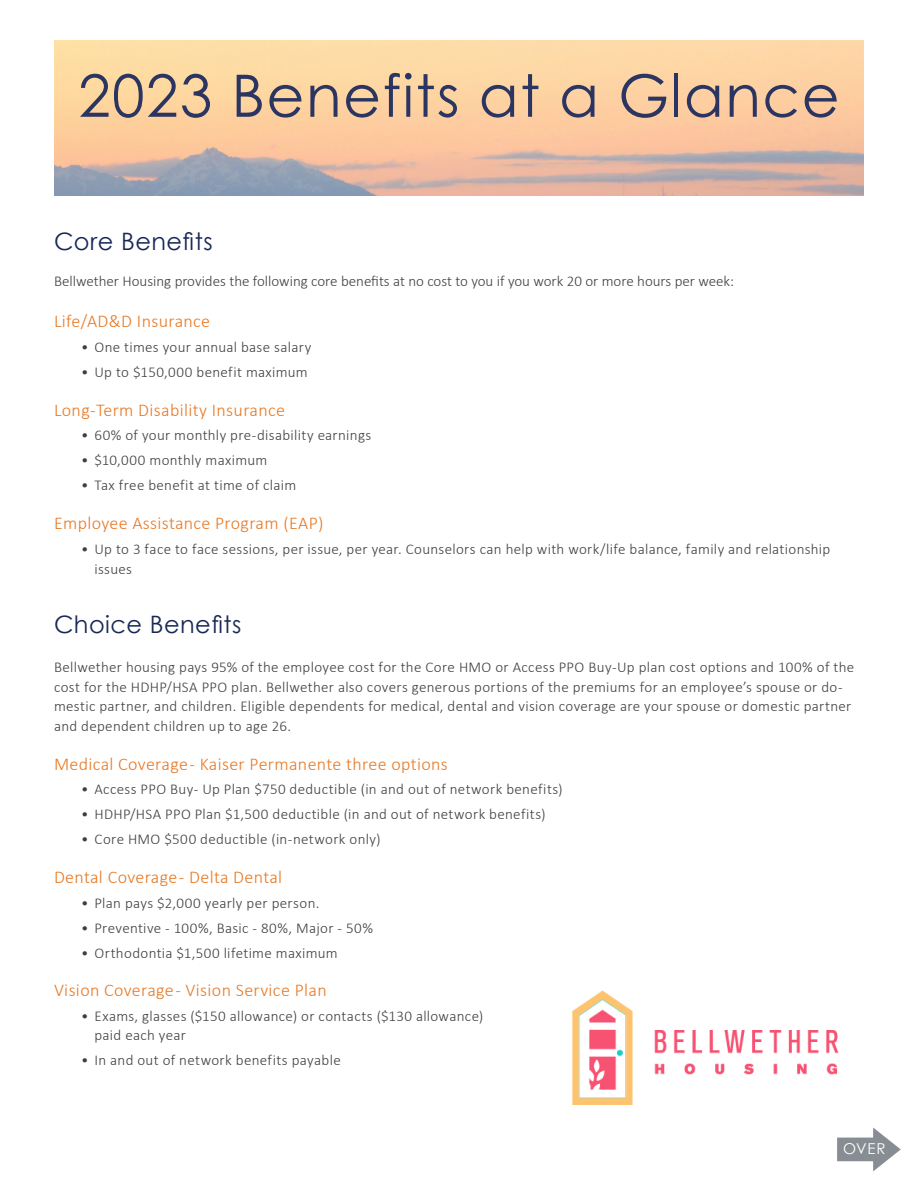
<style>
.page{position:relative;width:918px;height:1188px;background:#fff}
.page>*{position:absolute;margin:0;border:0;box-sizing:border-box;transform-origin:0 0}
.t1{font:58.5px "Century Gothic";letter-spacing:.025em;color:#2b3561}
.t2{font:24px "Century Gothic";letter-spacing:.02em;color:#182757}
.t3{font:300 18px "Calibri";letter-spacing:.02em;color:#e77823}
.SubHead_2_-_Notices{font:300 15px/19.5px "Calibri";letter-spacing:.02em;color:#3e3e3f}
.SubHead_2_-_Notices-2{font:300 15px "Calibri";color:#3e3e3f}
.t4{font:15px "Century Gothic";color:#fff}
</style>
<div class="page">
<img style="left:572px;top:990px;width:267px;height:115px">
<svg style="left:837px;top:1128px;width:64px;height:43px"></svg>
<p class="t1" style="left:78px;top:55px;width:763px">2023 Benefits at a Glance</p>
<p class="t2" style="left:54px;top:224px;width:160px">Core Benefits</p>
<p class="SubHead_2_-_Notices-2" style="left:54px;top:271px;width:682px">Bellwether Housing provides the following core benefits at no cost to you if you work 20 or more hours per week:</p>
<p class="t3" style="left:54px;top:310px;width:158px">Life/AD&amp;D Insurance</p>
<p class="SubHead_2_-_Notices" style="left:81px;top:337px;width:232px">• One times your annual base salary</p>
<p class="SubHead_2_-_Notices" style="left:81px;top:362px;width:228px">• Up to $150,000 benefit maximum</p>
<p class="t3" style="left:54px;top:398px;width:232px">Long-Term Disability Insurance</p>
<p class="SubHead_2_-_Notices" style="left:81px;top:426px;width:292px">• 60% of your monthly pre-disability earnings</p>
<p class="SubHead_2_-_Notices" style="left:81px;top:451px;width:188px">• $10,000 monthly maximum</p>
<p class="SubHead_2_-_Notices" style="left:81px;top:475px;width:217px">• Tax free benefit at time of claim</p>
<p class="t3" style="left:54px;top:512px;width:271px">Employee Assistance Program (EAP)</p>
<p class="SubHead_2_-_Notices" style="left:94px;top:539px;width:737px;text-indent:-14px">• Up to 3 face to face sessions, per issue, per year. Counselors can help with work/life balance, family and relationship issues</p>
<p class="t2" style="left:54px;top:607px;width:189px">Choice Benefits</p>
<p class="SubHead_2_-_Notices" style="left:54px;top:657px;width:802px">Bellwether housing pays 95% of the employee cost for the Core HMO or Access PPO Buy-Up plan cost options and 100% of the cost for the HDHP/HSA PPO plan. Bellwether also covers generous portions of the premiums for an employee’s spouse or do&shy;mestic partner, and children. Eligible dependents for medical, dental and vision coverage are your spouse or domestic partner and dependent children up to age 26.</p>
<p class="t3" style="left:54px;top:752px;width:395px">Medical Coverage - Kaiser Permanente three options</p>
<p class="SubHead_2_-_Notices" style="left:81px;top:780px;width:483px">• Access PPO Buy- Up Plan $750 deductible (in and out of network benefits)</p>
<p class="SubHead_2_-_Notices" style="left:81px;top:805px;width:466px">• HDHP/HSA PPO Plan $1,500 deductible (in and out of network benefits)</p>
<p class="SubHead_2_-_Notices" style="left:81px;top:829px;width:301px">• Core HMO $500 deductible (in-network only)</p>
<p class="t3" style="left:54px;top:866px;width:230px">Dental Coverage - Delta Dental</p>
<p class="SubHead_2_-_Notices" style="left:81px;top:893px;width:240px">• Plan pays $2,000 yearly per person.</p>
<p class="SubHead_2_-_Notices" style="left:81px;top:918px;width:293px">• Preventive - 100%, Basic - 80%, Major - 50%</p>
<p class="SubHead_2_-_Notices" style="left:81px;top:943px;width:258px">• Orthodontia $1,500 lifetime maximum</p>
<p class="t3" style="left:54px;top:979px;width:274px">Vision Coverage - Vision Service Plan</p>
<p class="SubHead_2_-_Notices" style="left:94px;top:1006px;width:390px;text-indent:-14px">• Exams, glasses ($150 allowance) or contacts ($130 allowance) paid each year</p>
<p class="SubHead_2_-_Notices" style="left:81px;top:1050px;width:261px">• In and out of network benefits payable</p>
<p class="t4" style="left:843px;top:1138px;width:44px">OVER</p>
</div>
